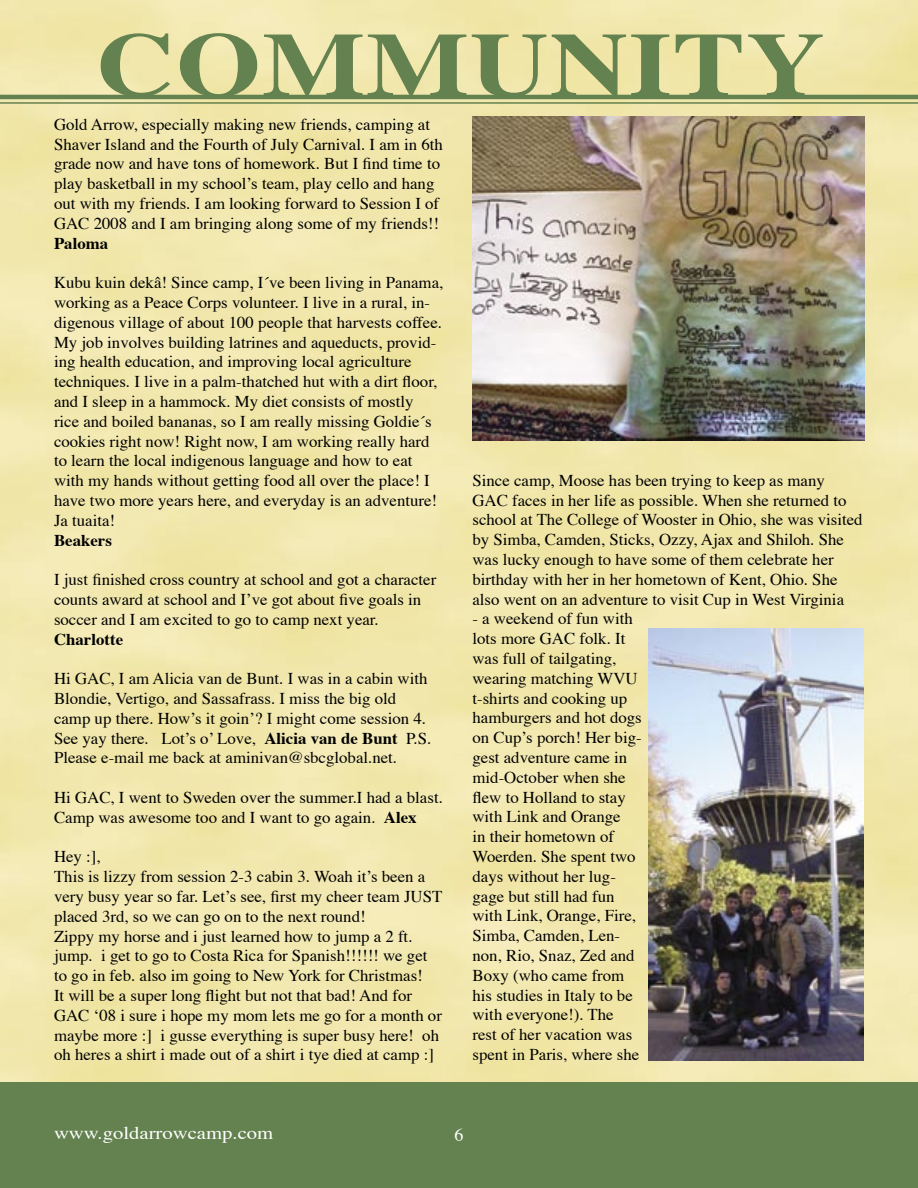
<style>
.page{position:relative;width:918px;height:1188px;background:#fff}
.page>*{position:absolute;margin:0;border:0;box-sizing:border-box;transform-origin:0 0}
.t1{font:700 90px "Times";letter-spacing:.01em;color:#64824f;scale:1.21 1}
.t2{font:18px "Times";color:#fff;scale:1.15 1}
.t3{font:18px "Times";color:#fff}
.t4{font:16.5px/19.8px "Times";color:#000}
.t5{font:700 16.5px "Times";color:#000}
.s1{font-weight:700}
</style>
<div class="page">
<img style="left:0;top:0;width:918px;height:1082px">
<hr style="left:0;top:95px;width:918px;height:4px;background:#64824f">
<hr style="left:0;top:102px;width:918px;height:2px;background:#64824f">
<div style="left:0;top:1082px;width:918px;height:106px;background:#64824f"></div>
<img style="left:472px;top:116px;width:392px;height:324px">
<img style="left:648px;top:629px;width:216px;height:432px">
<h1 class="t1" style="left:97px;top:-21px;width:604px">COMMUNITY</h1>
<p class="t4" style="left:54px;top:113px;width:390px">Gold Arrow, especially making new friends, camping at Shaver Island and the Fourth of July Carnival. I am in 6th grade now and have tons of homework. But I find time to play basketball in my school’s team, play cello and hang out with my friends. I am looking forward to Session I of GAC 2008 and I am bringing along some of my friends!!</p>
<p class="t5" style="left:54px;top:227px;width:56px">Paloma</p>
<p class="t4" style="left:54px;top:271px;width:391px">Kubu kuin dekâ! Since camp, I´ve been living in Panama, working as a Peace Corps volunteer. I live in a rural, in&shy;digenous village of about 100 people that harvests coffee.<br>My job involves building latrines and aqueducts, provid&shy;ing health education, and improving local agriculture techniques. I live in a palm-thatched hut with a dirt floor, and I sleep in a hammock. My diet consists of mostly<br>rice and boiled bananas, so I am really missing Goldie´s cookies right now! Right now, I am working really hard to learn the local indigenous language and how to eat with my hands without getting food all over the place! I have two more years here, and everyday is an adventure!<br>Ja tuaita!</p>
<p class="t5" style="left:54px;top:524px;width:59px">Beakers</p>
<p class="t4" style="left:54px;top:568px;width:384px">I just finished cross country at school and got a character counts award at school and I’ve got about five goals in soccer and I am excited to go to camp next year.</p>
<p class="t5" style="left:54px;top:623px;width:71px">Charlotte</p>
<p class="t4" style="left:54px;top:667px;width:379px">Hi GAC, I am Alicia van de Bunt. I was in a cabin with Blondie, Vertigo, and Sassafrass. I miss the big old camp up there. How’s it goin’? I might come session 4.<br>See yay there. Lot’s o’ Love, <span class="s1">Alicia van de Bunt</span> P.S.<br>Please e-mail me back at aminivan@sbcglobal.net.</p>
<p class="t4" style="left:54px;top:786px;width:390px">Hi GAC, I went to Sweden over the summer.I had a blast.<br>Camp was awesome too and I want to go again. <span class="s1">Alex</span></p>
<p class="t4" style="left:54px;top:846px;width:390px">Hey :],<br>This is lizzy from session 2-3 cabin 3. Woah it’s been a very busy year so far. Let’s see, first my cheer team JUST placed 3rd, so we can go on to the next round!<br>Zippy my horse and i just learned how to jump a 2 ft. jump. i get to go to Costa Rica for Spanish!!!!!! we get to go in feb. also im going to New York for Christmas!<br>It will be a super long flight but not that bad! And for GAC ‘08 i sure i hope my mom lets me go for a month or maybe more :] i gusse everything is super busy here! oh oh heres a shirt i made out of a shirt i tye died at camp :]</p>
<p class="t4" style="left:472px;top:469px;width:392px">Since camp, Moose has been trying to keep as many GAC faces in her life as possible. When she returned to school at The College of Wooster in Ohio, she was visited by Simba, Camden, Sticks, Ozzy, Ajax and Shiloh. She was lucky enough to have some of them celebrate her birthday with her in her hometown of Kent, Ohio. She also went on an adventure to visit Cup in West Virginia</p>
<p class="t4" style="left:472px;top:607px;width:171px">- a weekend of fun with lots more GAC folk. It was full of tailgating, wearing matching WVU t-shirts and cooking up hamburgers and hot dogs on Cup’s porch! Her big&shy;gest adventure came in mid-October when she flew to Holland to stay with Link and Orange<br>in their hometown of<br>Woerden. She spent two days without her lug&shy;gage but still had fun with Link, Orange, Fire,<br>Simba, Camden, Len&shy;non, Rio, Snaz, Zed and<br>Boxy (who came from his studies in Italy to be with everyone!). The rest of her vacation was spent in Paris, where she</p>
<p class="t2" style="left:54px;top:1116px;width:192px">www.goldarrowcamp.com</p>
<p class="t3" style="left:454px;top:1118px;width:10px">6</p>
</div>
